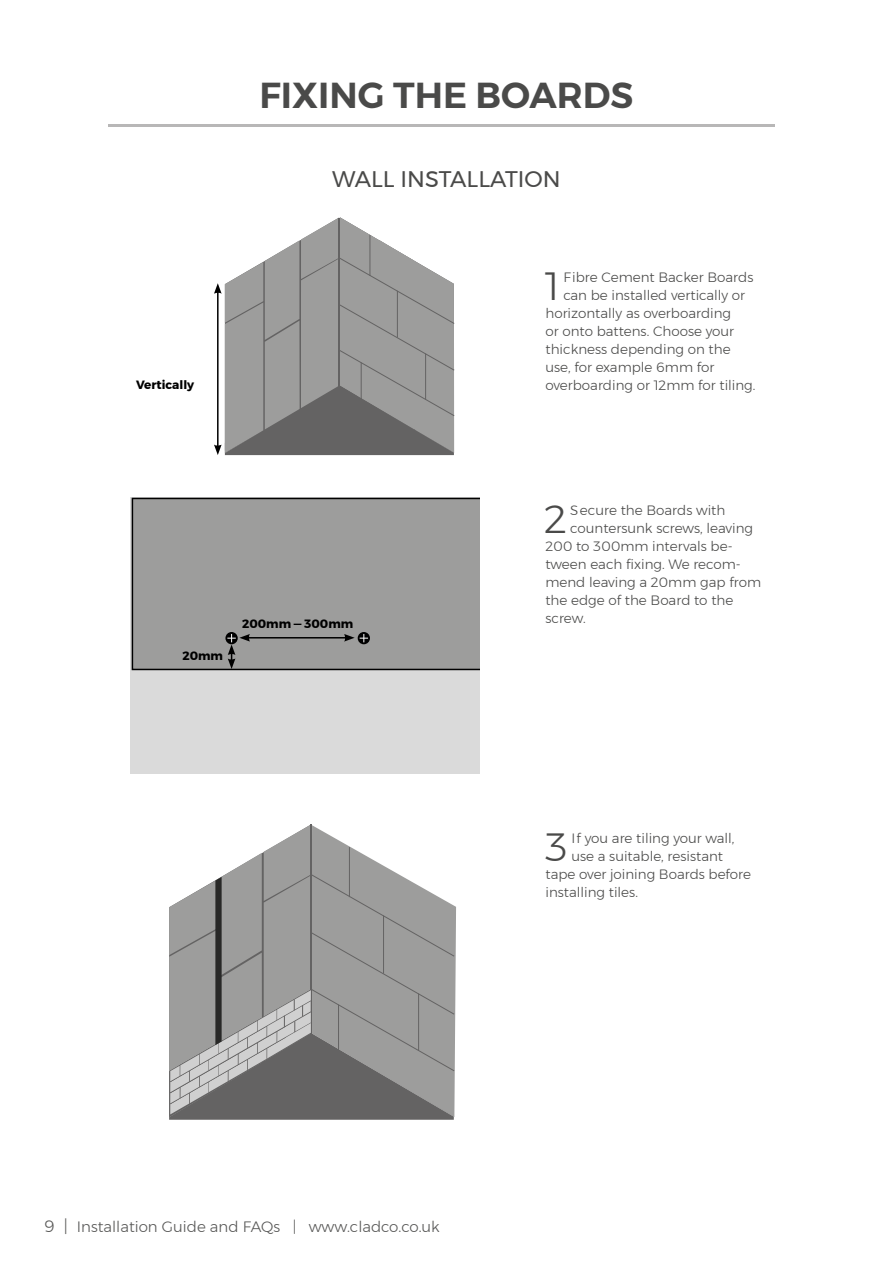
<style>
.page{position:relative;width:893px;height:1263px;background:#fff}
.page>*{position:absolute;margin:0;border:0;box-sizing:border-box;transform-origin:0 0}
.t1{font:300 39.3px "Montserrat";color:#4a4a49}
.t2{font:600 36px "Montserrat";color:#4a4a49}
.t3{font:22.5px "Montserrat";color:#4a4a49}
.t4{font:300 15px "Montserrat";color:#575756}
.t5{font:300 13.5px "Montserrat";color:#4a4a49}
.t6{font:700 12px "Montserrat";color:#000}
.s1{font-size:16.5px}
</style>
<div class="page">
<hr style="left:109px;top:124px;width:666px;height:2px;background:#b8b7b7">
<div style="left:130px;top:498px;width:350px;height:276px;background:#dadada"></div>
<div style="left:132px;top:498px;width:348px;height:172px;background:#9d9d9c"></div>
<svg style="left:225px;top:632px;width:13px;height:12px"></svg>
<svg style="left:358px;top:632px;width:12px;height:12px"></svg>
<hr style="left:248px;top:637px;width:98px;height:1px;background:#000">
<svg style="left:344px;top:634px;width:24px;height:8px"></svg>
<svg style="left:227px;top:634px;width:23px;height:35px"></svg>
<svg style="left:214px;top:217px;width:241px;height:238px"></svg>
<svg style="left:169px;top:824px;width:287px;height:296px;background:#a2a2a1"></svg>
<h2 class="t2" style="left:259px;top:67px;width:375px">FIXING THE BOARDS</h2>
<p class="t6" style="left:136px;top:375px;width:60px">Vertically</p>
<h3 class="t3" style="left:332px;top:161px;width:230px">WALL INSTALLATION</h3>
<h1 class="t1" style="left:545px;top:256px;width:16px">1</h1>
<p class="t5" style="left:563px;top:267px;width:192px">Fibre Cement Backer Boards</p>
<p class="t5" style="left:563px;top:285px;width:183px">can be installed vertically or</p>
<p class="t5" style="left:545px;top:303px;width:187px">horizontally as overboarding</p>
<p class="t5" style="left:545px;top:321px;width:190px">or onto battens. Choose your</p>
<p class="t5" style="left:545px;top:339px;width:187px">thickness depending on the</p>
<p class="t5" style="left:545px;top:357px;width:170px">use, for example 6mm for</p>
<p class="t5" style="left:545px;top:375px;width:211px">overboarding or 12mm for tiling.</p>
<p class="t6" style="left:182px;top:646px;width:42px">20mm</p>
<p class="t6" style="left:242px;top:614px;width:113px">200mm — 300mm</p>
<h1 class="t1" style="left:544px;top:489px;width:24px">2</h1>
<p class="t5" style="left:570px;top:500px;width:157px">Secure the Boards with</p>
<p class="t5" style="left:570px;top:518px;width:184px">countersunk screws, leaving</p>
<p class="t5" style="left:545px;top:536px;width:189px">200 to 300mm intervals be-</p>
<p class="t5" style="left:545px;top:554px;width:197px">tween each fixing. We recom-</p>
<p class="t5" style="left:545px;top:572px;width:217px">mend leaving a 20mm gap from</p>
<p class="t5" style="left:545px;top:590px;width:190px">the edge of the Board to the</p>
<p class="t5" style="left:545px;top:608px;width:42px">screw.</p>
<h1 class="t1" style="left:545px;top:818px;width:24px">3</h1>
<p class="t5" style="left:571px;top:828px;width:165px">If you are tiling your wall,</p>
<p class="t5" style="left:571px;top:846px;width:153px">use a suitable, resistant</p>
<p class="t5" style="left:545px;top:864px;width:207px">tape over joining Boards before</p>
<p class="t5" style="left:545px;top:882px;width:94px">installing tiles.</p>
<p class="t4" style="left:44px;top:1216px;width:397px"><span class="s1">9 |</span> Installation Guide and FAQs | www.cladco.co.uk</p>
</div>
